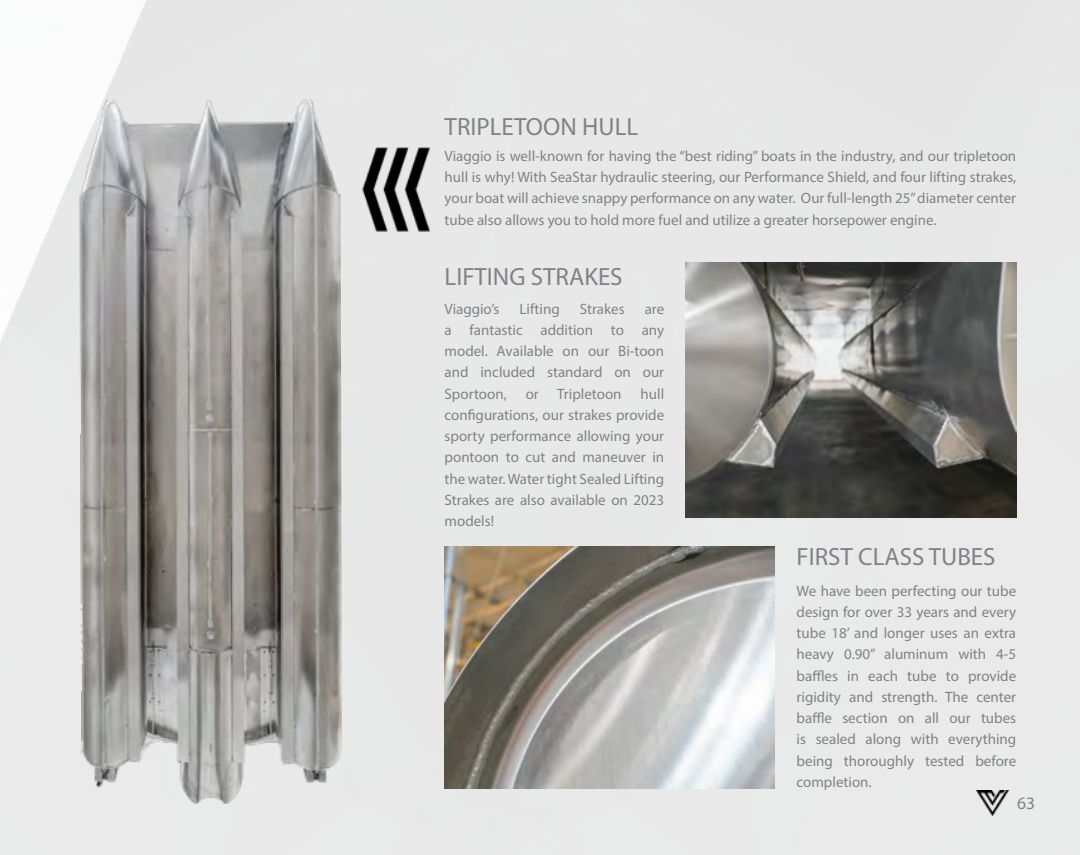
<style>
.page{position:relative;width:1080px;height:855px;background:#e8e8e9}
.page>*{position:absolute;margin:0;border:0;box-sizing:border-box;transform-origin:0 0}
.t1{font:25px "Myriad Pro";color:#808285}
.t2{font:17.5px "Myriad Pro";color:#808285}
.t3{font:15px/21.2px "Myriad Pro";color:#808285;text-align:justify}
</style>
<div class="page">
<img style="left:976px;top:790px;width:33px;height:26px">
<img style="left:79px;top:99px;width:263px;height:705px">
<img style="left:445px;top:547px;width:330px;height:241px">
<img style="left:686px;top:263px;width:330px;height:254px">
<img style="left:353px;top:142px;width:87px;height:94px">
<h1 class="t1" style="left:445px;top:111px;width:195px">TRIPLETOON HULL</h1>
<p class="t3" style="left:445px;top:145px;width:573px">Viaggio is well-known for having the “best riding” boats in the industry, and our tripletoon hull is why! With SeaStar hydraulic steering, our Performance Shield, and four lifting strakes, your boat will achieve snappy performance on any water. Our full-length 25” diameter center tube also allows you to hold more fuel and utilize a greater horsepower engine.</p>
<h1 class="t1" style="left:445px;top:261px;width:180px">LIFTING STRAKES</h1>
<p class="t3" style="left:445px;top:298px;width:56px">Viaggio’s</p>
<p class="t3" style="left:519px;top:298px;width:42px">Lifting</p>
<p class="t3" style="left:580px;top:298px;width:46px">Strakes</p>
<p class="t3" style="left:445px;top:298px;width:221px;text-indent:200px">are a fantastic addition to any model. Available on our Bi-toon and included standard on our Sportoon,</p>
<p class="t3" style="left:445px;top:383px;width:221px;text-indent:196px">hull configurations, our strakes provide sporty performance allowing your pontoon to cut and maneuver in the water. Water tight Sealed Lifting Strakes are also available on 2023 models!</p>
<p class="t3" style="left:526px;top:383px;width:97px">or Tripletoon</p>
<h1 class="t1" style="left:797px;top:542px;width:200px">FIRST CLASS TUBES</h1>
<p class="t3" style="left:797px;top:580px;width:221px">We have been perfecting our tube design for over 33 years and every tube 18’ and longer uses an extra heavy 0.90” aluminum with 4-5 baffles in each tube to provide rigidity and strength. The center baffle section on all our tubes is sealed along with everything being thoroughly tested before completion.</p>
<p class="t2" style="left:1017px;top:793px;width:19px">63</p>
</div>
